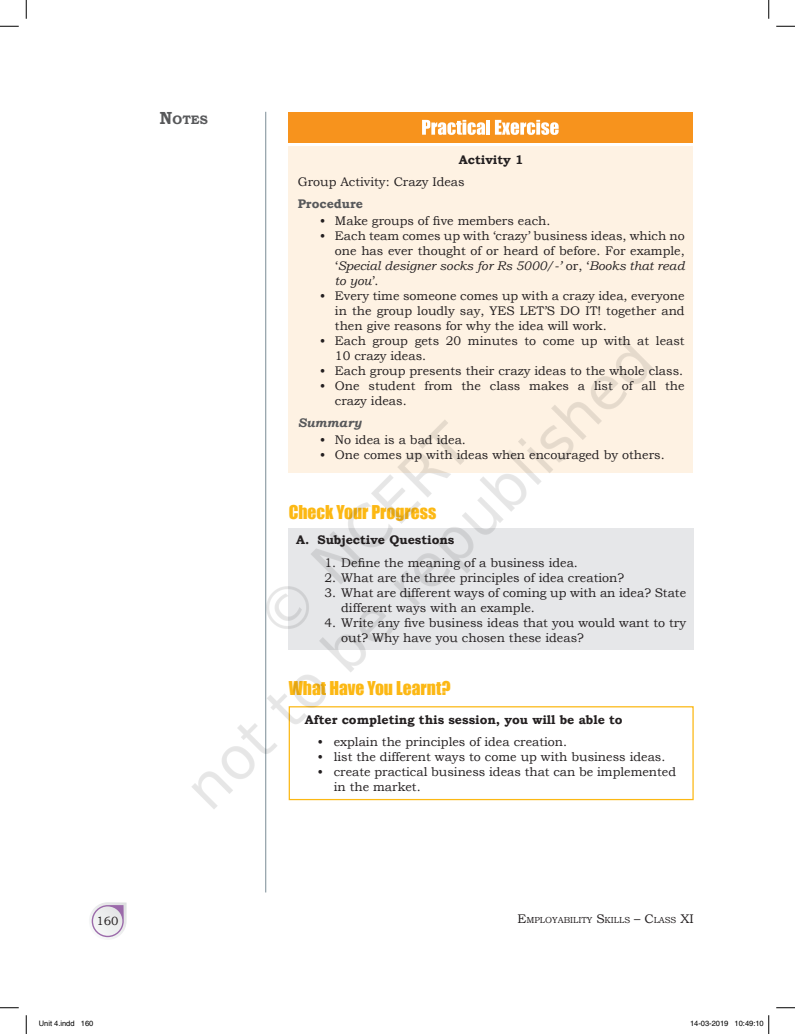
<style>
.page{position:relative;width:795px;height:1034px;background:#fff}
.page>*{position:absolute;margin:0;border:0;box-sizing:border-box;transform-origin:0 0}
.Main_Head{font:17.5px "Impact";color:#fcb814}
.Activity_Text{font:12.5px/15px "Bookman Old Style";color:#231f20}
.Learnt_Heading{font:700 12.5px "Bookman Old Style";color:#231f20}
.CYP_Head_1{font:700 12.5px "Bookman Old Style";color:#231f20}
.Activity{font:700 12.5px "Bookman Old Style";color:#231f20}
.Activity_Head{font:700 12.5px "Bookman Old Style";color:#57585a}
.Activity_Head-2{font:italic 700 12.5px "Bookman Old Style";color:#57585a}
.Head_2{font:700 12.25px "Bookman Old Style";color:#57585a}
.t1{font:11.88px "Bookman Old Style";color:#231f20}
.t2{font:8.75px "Bookman Old Style";color:#231f20}
.t3{font:7.5px "Helvetica";color:#000}
.s1{font-size:17.5px}
.s2{font-style:italic}
.s3{font-style:inherit}
.s4{font-size:12.5px}
</style>
<div class="page">
<svg style="left:0;top:25px;width:19px;height:2px"></svg>
<svg style="left:776px;top:25px;width:19px;height:2px"></svg>
<svg style="left:0;top:1007px;width:19px;height:1px"></svg>
<svg style="left:776px;top:1007px;width:19px;height:1px"></svg>
<svg style="left:25px;top:0;width:2px;height:19px"></svg>
<svg style="left:25px;top:1015px;width:2px;height:18px"></svg>
<svg style="left:768px;top:0;width:2px;height:19px"></svg>
<svg style="left:768px;top:1015px;width:2px;height:18px"></svg>
<img style="left:89px;top:111px;width:605px;height:829px">
<img style="left:109px;top:278px;width:558px;height:558px">
<p class="Head_2" style="left:160px;top:111px;width:49px"><span class="s1">N</span>OTES</p>
<p class="Activity" style="left:459px;top:151px;width:66px">Activity 1</p>
<p class="Activity_Text" style="left:298px;top:175px;width:169px">Group Activity: Crazy Ideas</p>
<p class="Activity_Head" style="left:298px;top:194px;width:67px">Procedure</p>
<p class="Activity_Text" style="left:320px;top:213px;width:232px">• Make groups of five members each.</p>
<p class="Activity_Text" style="left:335px;top:228px;width:351px;text-align:justify;text-indent:-15px">• Each team comes up with ‘crazy’ business ideas, which no one has ever thought of or heard of before. For example, ‘<span class="s2">Special designer socks for Rs 5000/-’</span> or, ‘<span class="s2">Books that read to you</span>’.</p>
<p class="Activity_Text" style="left:335px;top:288px;width:351px;text-align:justify;text-indent:-15px">• Every time someone comes up with a crazy idea, everyone in the group loudly say, Y<span class="s3">ES</span> LET’S DO IT! together and then give reasons for why the idea will work.</p>
<p class="Activity_Text" style="left:335px;top:333px;width:351px;text-indent:-15px">• Each group gets 20 minutes to come up with at least<br>10 crazy ideas.</p>
<p class="Activity_Text" style="left:320px;top:363px;width:365px">• Each group presents their crazy ideas to the whole class.</p>
<p class="Activity_Text" style="left:335px;top:378px;width:351px;text-indent:-15px">• One student from the class makes a list of all the crazy ideas.</p>
<p class="Activity_Head-2" style="left:298px;top:413px;width:65px">Summary</p>
<p class="Activity_Text" style="left:320px;top:432px;width:147px">• No idea is a bad idea.</p>
<p class="Activity_Text" style="left:320px;top:447px;width:346px">• One comes up with ideas when encouraged by others.</p>
<p class="Main_Head" style="left:289px;top:499px;width:149px">Check Your Progress</p>
<p class="CYP_Head_1" style="left:296px;top:531px;width:160px">A. Subjective Questions</p>
<p class="Activity_Text" style="left:324px;top:555px;width:255px">1. Define the meaning of a business idea.</p>
<p class="Activity_Text" style="left:324px;top:570px;width:301px">2. What are the three principles of idea creation?</p>
<p class="Activity_Text" style="left:341px;top:585px;width:346px;text-indent:-17px">3. What are different ways of coming up with an idea? State different ways with an example.</p>
<p class="Activity_Text" style="left:341px;top:615px;width:347px;text-indent:-17px">4. Write any five business ideas that you would want to try out? Why have you chosen these ideas?</p>
<p class="Main_Head" style="left:289px;top:674px;width:163px">What Have You Learnt?</p>
<p class="Learnt_Heading" style="left:305px;top:710px;width:319px">After completing this session, you will be able to</p>
<p class="Activity_Text" style="left:317px;top:734px;width:251px">• explain the principles of idea creation.</p>
<p class="Activity_Text" style="left:317px;top:749px;width:350px">• list the different ways to come up with business ideas.</p>
<p class="Activity_Text" style="left:334px;top:764px;width:344px;text-indent:-16px">• create practical business ideas that can be implemented in the market.</p>
<p class="t1" style="left:97px;top:913px;width:24px">160</p>
<p class="t2" style="left:517px;top:914px;width:177px"><span class="s4">E</span>MPLOYABILITY <span class="s4">S</span>KILLS <span class="s4">– C</span>LASS <span class="s4">XI</span></p>
<p class="t3" style="left:39px;top:1019px;width:56px">Unit 4.indd 160</p>
<p class="t3" style="left:690px;top:1019px;width:75px">14-03-2019 10:49:10</p>
</div>
